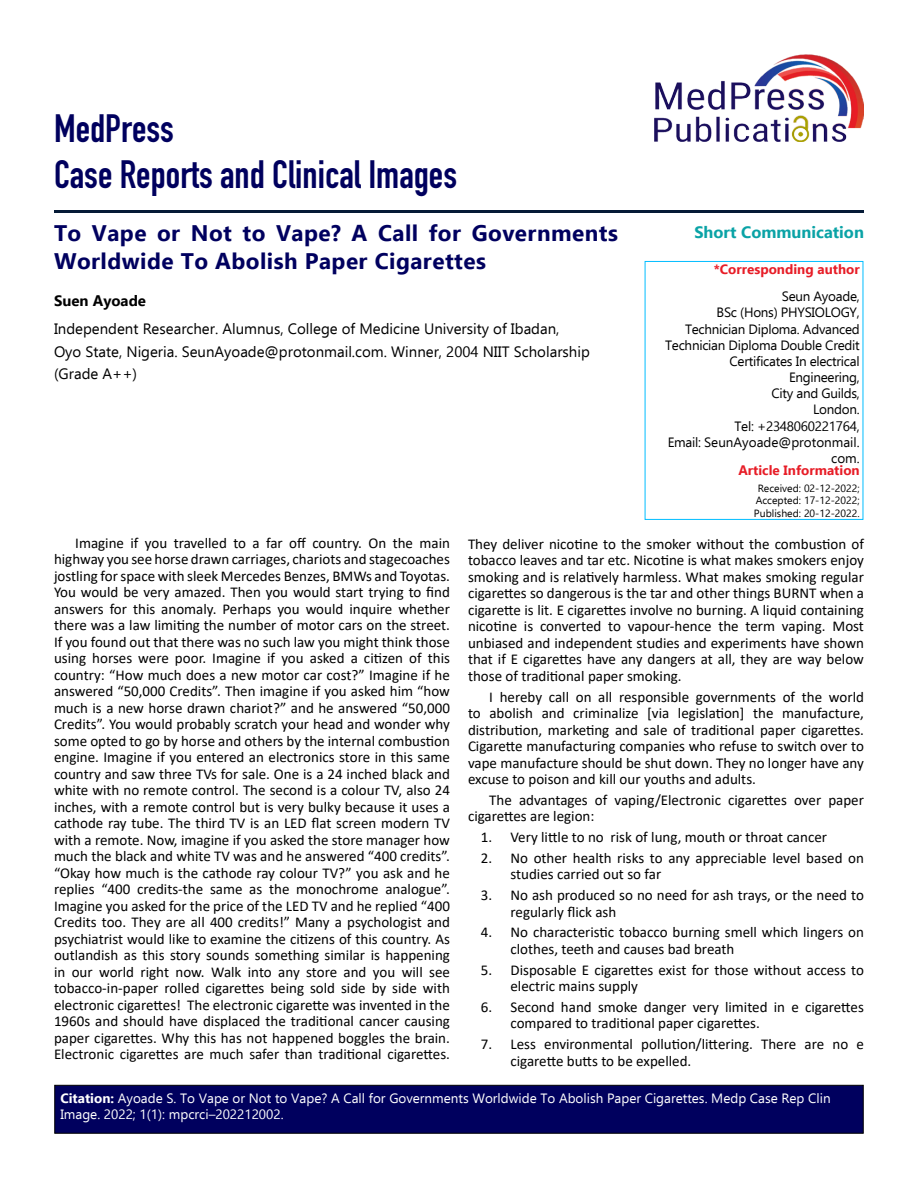
<style>
.page{position:relative;width:918px;height:1188px;background:#fff}
.page>*{position:absolute;margin:0;border:0;box-sizing:border-box;transform-origin:0 0}
.t1{font:39px/45.6px "DIN Engschrift Std";color:#00005e}
.t2{font:700 22.5px/28.2px "Ebrima";letter-spacing:.02em;color:#00005f}
.t3{font:700 16.5px "Ebrima";color:#0aa3a6}
.t4{font:15px/16.5px "Calibri";color:#000}
.t5{font:15px/22.5px "Ebrima";color:#000}
.t6{font:700 15px "Ebrima";color:#000}
.t7{font:13.5px/16.2px "Ebrima";letter-spacing:-.02em;color:#000;text-align:right}
.t8{font:13.5px/16.2px "Ebrima";color:#fff}
.t9{font:700 13.5px "Ebrima";color:#e71d27}
.t10{font:10.5px/12.6px "Ebrima";color:#000;text-align:center}
.s1{font-weight:700}
</style>
<div class="page">
<img style="left:655px;top:54px;width:209px;height:87px">
<hr style="left:54px;top:210px;width:810px;height:3px;background:#051a36">
<div style="left:55px;top:1085px;width:808px;height:48px;background:#00005e;border:1px solid #000"></div>
<div style="left:645px;top:261px;width:218px;height:259px;border:1px solid #00bdff"></div>
<h1 class="t1" style="left:54px;top:106px;width:405px">MedPress<br>Case Reports and Clinical Images</h1>
<h2 class="t2" style="left:54px;top:217px;width:565px">To Vape or Not to Vape? A Call for Governments<br>Worldwide To Abolish Paper Cigarettes</h2>
<p class="t6" style="left:54px;top:289px;width:94px">Suen Ayoade</p>
<p class="t5" style="left:54px;top:317px;width:537px">Independent Researcher. Alumnus, College of Medicine University of Ibadan,<br>Oyo State, Nigeria. SeunAyoade@protonmail.com. Winner, 2004 NIIT Scholarship (Grade A++)</p>
<p class="t3" style="left:694px;top:219px;width:171px">Short Communication</p>
<p class="t9" style="left:714px;top:259px;width:148px">*Corresponding author</p>
<p class="t7" style="left:665px;top:288px;width:196px">Seun Ayoade,<br>BSc (Hons) PHYSIOLOGY,<br>Technician Diploma. Advanced<br>Technician Diploma Double Credit<br>Certificates In electrical<br>Engineering,<br>City and Guilds,<br>London.<br>Tel: +2348060221764,<br>Email: SeunAyoade@protonmail. com.</p>
<p class="t9" style="left:738px;top:459px;width:123px">Article Information</p>
<p class="t10" style="left:754px;top:481px;width:107px">Received: 02-12-2022;<br>Accepted: 17-12-2022;<br>Published: 20-12-2022.</p>
<p class="t4" style="left:54px;top:534px;width:398px;text-align:justify;text-indent:21px">Imagine if you travelled to a far off country. On the main highway you see horse drawn carriages, chariots and stagecoaches jostling for space with sleek Mercedes Benzes, BMWs and Toyotas.<br>You would be very amazed. Then you would start trying to find answers for this anomaly. Perhaps you would inquire whether there was a law limiting the number of motor cars on the street.<br>If you found out that there was no such law you might think those using horses were poor. Imagine if you asked a citizen of this country: “How much does a new motor car cost?” Imagine if he answered “50,000 Credits”. Then imagine if you asked him “how much is a new horse drawn chariot?” and he answered “50,000<br>Credits”. You would probably scratch your head and wonder why some opted to go by horse and others by the internal combustion engine. Imagine if you entered an electronics store in this same country and saw three TVs for sale. One is a 24 inched black and white with no remote control. The second is a colour TV, also 24 inches, with a remote control but is very bulky because it uses a cathode ray tube. The third TV is an LED flat screen modern TV with a remote. Now, imagine if you asked the store manager how much the black and white TV was and he answered “400 credits”. “Okay how much is the cathode ray colour TV?” you ask and he replies “400 credits-the same as the monochrome analogue”.<br>Imagine you asked for the price of the LED TV and he replied “400<br>Credits too. They are all 400 credits!” Many a psychologist and psychiatrist would like to examine the citizens of this country. As outlandish as this story sounds something similar is happening in our world right now. Walk into any store and you will see tobacco-in-paper rolled cigarettes being sold side by side with electronic cigarettes! The electronic cigarette was invented in the 1960s and should have displaced the traditional cancer causing paper cigarettes. Why this has not happened boggles the brain.<br>Electronic cigarettes are much safer than traditional cigarettes.</p>
<p class="t4" style="left:468px;top:535px;width:398px;text-align:justify">They deliver nicotine to the smoker without the combustion of tobacco leaves and tar etc. Nicotine is what makes smokers enjoy smoking and is relatively harmless. What makes smoking regular cigarettes so dangerous is the tar and other things BURNT when a cigarette is lit. E cigarettes involve no burning. A liquid containing nicotine is converted to vapour-hence the term vaping. Most unbiased and independent studies and experiments have shown that if E cigarettes have any dangers at all, they are way below those of traditional paper smoking.</p>
<p class="t4" style="left:468px;top:688px;width:398px;text-align:justify;text-indent:21px">I hereby call on all responsible governments of the world to abolish and criminalize [via legislation] the manufacture, distribution, marketing and sale of traditional paper cigarettes.<br>Cigarette manufacturing companies who refuse to switch over to vape manufacture should be shut down. They no longer have any excuse to poison and kill our youths and adults.</p>
<p class="t4" style="left:468px;top:791px;width:397px;text-indent:21px">The advantages of vaping/Electronic cigarettes over paper cigarettes are legion:</p>
<p class="t4" style="left:481px;top:829px;width:348px">1. Very little to no risk of lung, mouth or throat cancer</p>
<p class="t4" style="left:511px;top:849px;width:355px;text-indent:-30px">2. No other health risks to any appreciable level based on studies carried out so far</p>
<p class="t4" style="left:511px;top:887px;width:355px;text-indent:-30px">3. No ash produced so no need for ash trays, or the need to regularly flick ash</p>
<p class="t4" style="left:511px;top:924px;width:355px;text-indent:-30px">4. No characteristic tobacco burning smell which lingers on clothes, teeth and causes bad breath</p>
<p class="t4" style="left:511px;top:961px;width:355px;text-indent:-30px">5. Disposable E cigarettes exist for those without access to electric mains supply</p>
<p class="t4" style="left:511px;top:998px;width:355px;text-indent:-30px">6. Second hand smoke danger very limited in e cigarettes compared to traditional paper cigarettes.</p>
<p class="t4" style="left:511px;top:1036px;width:355px;text-indent:-30px">7. Less environmental pollution/littering. There are no e cigarette butts to be expelled.</p>
<p class="t8" style="left:60px;top:1089px;width:772px"><span class="s1">Citation:</span> Ayoade S. To Vape or Not to Vape? A Call for Governments Worldwide To Abolish Paper Cigarettes. Medp Case Rep Clin<br>Image. 2022; 1(1): mpcrci–202212002.</p>
</div>
